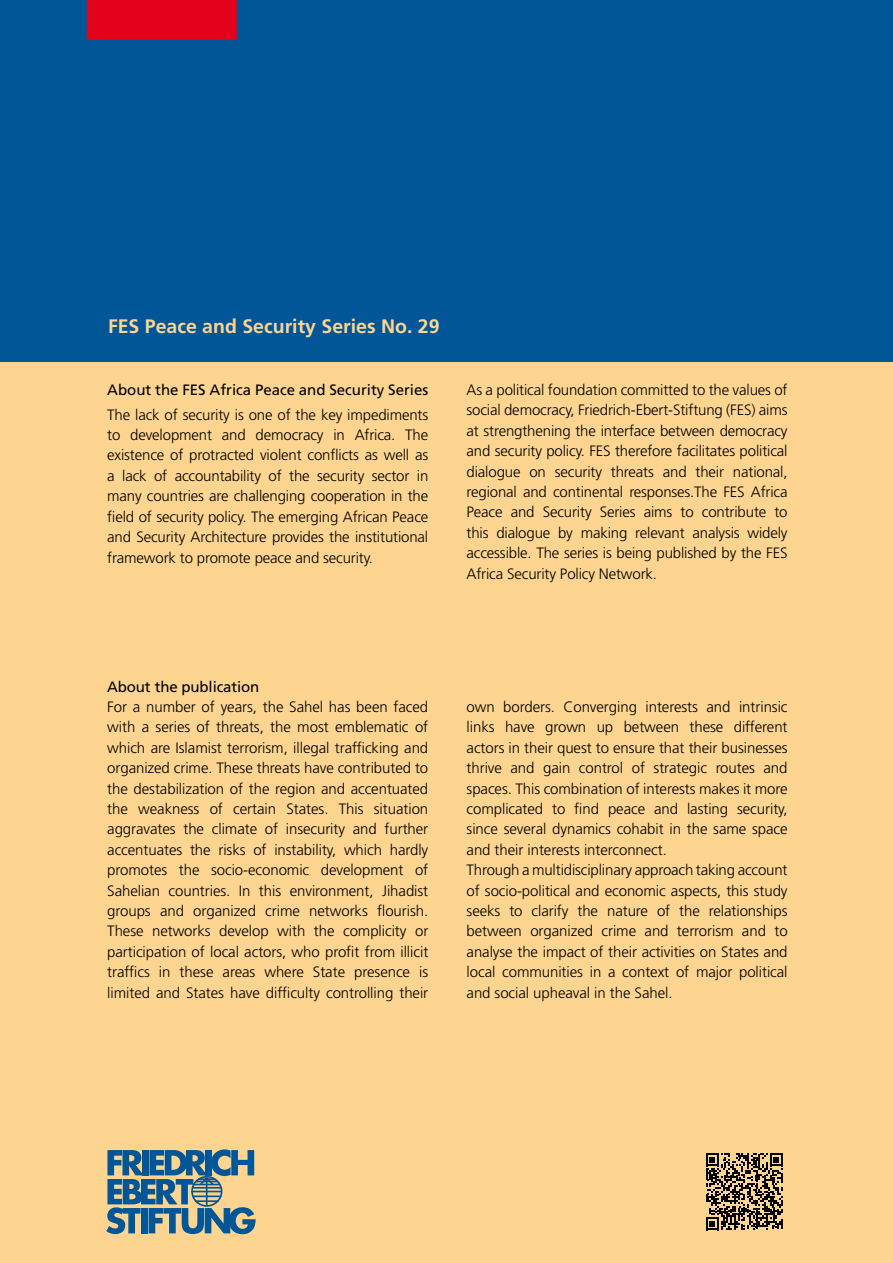
<style>
.page{position:relative;width:893px;height:1263px;background:#fff}
.page>*{position:absolute;margin:0;border:0;box-sizing:border-box;transform-origin:0 0}
.t1{font:700 19.5px "Frutiger LT Std";color:#fdd590}
.t2{font:300 15px/20.4px "Frutiger LT Std";letter-spacing:-.005em;color:#000;text-align:justify}
.t3{font:15px "Frutiger LT Std";color:#000}
</style>
<div class="page">
<div style="left:0;top:362px;width:893px;height:901px;background:#fdd590"></div>
<div style="left:0;top:0;width:893px;height:362px;background:#005697"></div>
<div style="left:87px;top:0;width:150px;height:40px;background:#e2001a"></div>
<svg style="left:106px;top:1149px;width:150px;height:85px;background:#6d8c93"></svg>
<svg style="left:706px;top:1153px;width:77px;height:77px;background:#776443"></svg>
<h1 class="t1" style="left:108px;top:314px;width:333px">FES Peace and Security Series No. 29</h1>
<p class="t3" style="left:107px;top:381px;width:84px">About the FES</p>
<p class="t3" style="left:210px;top:381px;width:220px">Africa Peace and Security Series</p>
<p class="t2" style="left:107px;top:404px;width:323px">The lack of security is one of the key impediments to development and democracy in Africa. The existence of protracted violent conflicts as well as a lack of accountability of the security sector in many countries are challenging cooperation in the field of security policy. The emerging African Peace and Security Architecture provides the institutional framework to promote peace and security.</p>
<p class="t2" style="left:467px;top:380px;width:323px">As a political foundation committed to the values of social democracy, Friedrich-Ebert-Stiftung (FES) aims at strengthening the interface between democracy and security policy. FES therefore facilitates political dialogue on security threats and their national, regional and continental responses.The FES Africa Peace and Security Series aims to contribute to this dialogue by making relevant analysis widely accessible. The series is being published by the FES Africa Security Policy Network.</p>
<p class="t3" style="left:107px;top:678px;width:154px">About the publication</p>
<p class="t2" style="left:107px;top:697px;width:323px">For a number of years, the Sahel has been faced with a series of threats, the most emblematic of which are Islamist terrorism, illegal trafficking and organized crime. These threats have contributed to the destabilization of the region and accentuated the weakness of certain States. This situation aggravates the climate of insecurity and further accentuates the risks of instability, which hardly promotes the socio-economic development of Sahelian countries. In this environment, Jihadist groups and organized crime networks flourish.<br>These networks develop with the complicity or participation of local actors, who profit from illicit traffics in these areas where State presence is limited and States have difficulty controlling their</p>
<p class="t2" style="left:467px;top:697px;width:323px;text-align:left">own borders. Converging interests and intrinsic links have grown up between these different actors in their quest to ensure that their businesses thrive and gain control of strategic routes and spaces. This combination of interests makes it more complicated to find peace and lasting security, since several dynamics cohabit in the same space and their interests interconnect.<br>Through a multidisciplinary approach taking account of socio-political and economic aspects, this study seeks to clarify the nature of the relationships between organized crime and terrorism and to analyse the impact of their activities on States and local communities in a context of major political and social upheaval in the Sahel.</p>
</div>
